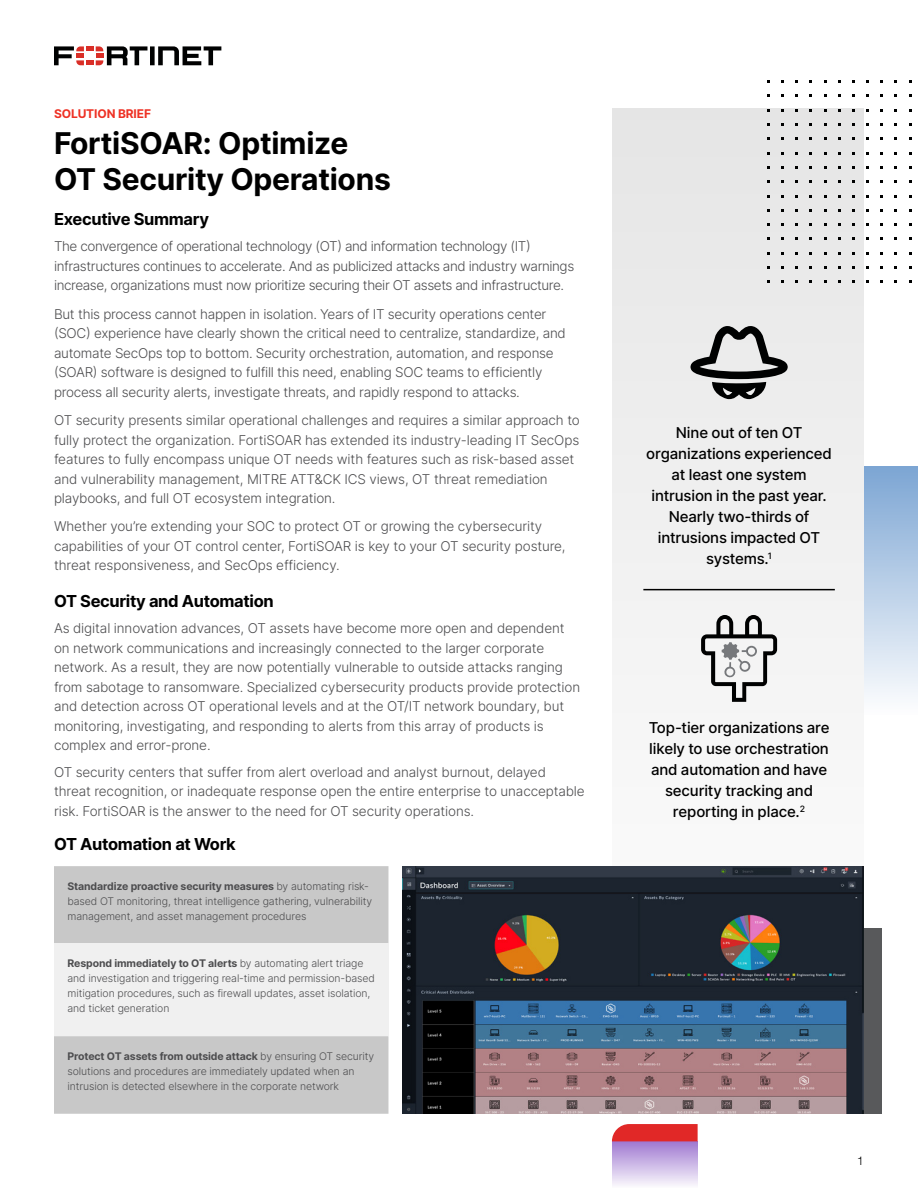
<style>
.page{position:relative;width:918px;height:1188px;background:#fff}
.page>*{position:absolute;margin:0;border:0;box-sizing:border-box;transform-origin:0 0}
.t1{font:700 30px/36px "Inter";letter-spacing:-.01em;color:#000}
.t2{font:700 16.5px "Inter";letter-spacing:-.02em;color:#000}
.t3{font:500 15px/21px "Inter";letter-spacing:-.01em;color:#000;text-align:center}
.t4{font:300 13.5px/19.5px "Inter";letter-spacing:-.01em;color:#4d4d4f}
.t5{font:300 13.5px/19.5px "Inter";letter-spacing:-.03em;color:#4d4d4f}
.t6{font:700 12px "Inter";letter-spacing:-.01em;color:#ee3124}
.t7{font:300 12px "Helvetica Neue LT Pro";color:#000}
.t8{font:300 10.5px/15px "Inter";letter-spacing:-.01em;color:#4d4d4f}
.s1{font-weight:700}
</style>
<div class="page">
<svg style="left:54px;top:46px;width:167px;height:19px"></svg>
<div style="left:612px;top:108px;width:252px;height:951px;background:#efefef"></div>
<hr style="left:643px;top:589px;width:192px;height:1px;background:#000">
<svg style="left:691px;top:326px;width:97px;height:74px"></svg>
<svg style="left:701px;top:615px;width:76px;height:87px"></svg>
<img style="left:403px;top:866px;width:461px;height:248px">
<div style="left:54px;top:866px;width:334px;height:248px;background:#c8c8c8"></div>
<div style="left:54px;top:944px;width:334px;height:92px;background:#f0f0f0"></div>
<div style="left:864px;top:467px;width:54px;height:248px;background:linear-gradient(to bottom,#7ca6d3,#fdfdfe)"></div>
<div style="left:864px;top:929px;width:17px;height:185px;background:#58595b"></div>
<div style="left:612px;top:1141px;width:86px;height:47px;background:linear-gradient(to bottom,#9f77d0,#fcfbfd)"></div>
<svg style="left:612px;top:1124px;width:86px;height:17px"></svg>
<p class="t6" style="left:54px;top:105px;width:99px">SOLUTION BRIEF</p>
<h1 class="t1" style="left:54px;top:125px;width:338px">FortiSOAR: Optimize<br>OT Security Operations</h1>
<p class="t2" style="left:54px;top:207px;width:157px">Executive Summary</p>
<p class="t5" style="left:54px;top:236px;width:522px">The convergence of operational technology (OT) and information technology (IT) infrastructures continues to accelerate. And as publicized attacks and industry warnings increase, organizations must now prioritize securing their OT assets and infrastructure.</p>
<p class="t4" style="left:54px;top:304px;width:513px">But this process cannot happen in isolation. Years of IT security operations center (SOC) experience have clearly shown the critical need to centralize, standardize, and automate SecOps top to bottom. Security orchestration, automation, and response (SOAR) software is designed to fulfill this need, enabling SOC teams to efficiently process all security alerts, investigate threats, and rapidly respond to attacks.</p>
<p class="t4" style="left:54px;top:410px;width:527px">OT security presents similar operational challenges and requires a similar approach to fully protect the organization. FortiSOAR has extended its industry-leading IT SecOps features to fully encompass unique OT needs with features such as risk-based asset and vulnerability management, MITRE ATT&amp;CK ICS views, OT threat remediation playbooks, and full OT ecosystem integration.</p>
<p class="t4" style="left:54px;top:516px;width:513px">Whether you’re extending your SOC to protect OT or growing the cybersecurity capabilities of your OT control center, FortiSOAR is key to your OT security posture, threat responsiveness, and SecOps efficiency.</p>
<p class="t2" style="left:54px;top:589px;width:221px">OT Security and Automation</p>
<p class="t4" style="left:54px;top:618px;width:528px">As digital innovation advances, OT assets have become more open and dependent on network communications and increasingly connected to the larger corporate network. As a result, they are now potentially vulnerable to outside attacks ranging from sabotage to ransomware. Specialized cybersecurity products provide protection and detection across OT operational levels and at the OT/IT network boundary, but monitoring, investigating, and responding to alerts from this array of products is complex and error-prone.</p>
<p class="t4" style="left:54px;top:762px;width:532px">OT security centers that suffer from alert overload and analyst burnout, delayed threat recognition, or inadequate response open the entire enterprise to unacceptable risk. FortiSOAR is the answer to the need for OT security operations.</p>
<p class="t2" style="left:54px;top:832px;width:183px">OT Automation at Work</p>
<p class="t8" style="left:68px;top:878px;width:306px"><span class="s1">Standardize proactive security measures</span> by automating risk&shy;based OT monitoring, threat intelligence gathering, vulnerability management, and asset management procedures</p>
<p class="t8" style="left:68px;top:956px;width:309px"><span class="s1">Respond immediately to OT alerts</span> by automating alert triage and investigation and triggering real-time and permission-based mitigation procedures, such as firewall updates, asset isolation, and ticket generation</p>
<p class="t8" style="left:68px;top:1048px;width:308px"><span class="s1">Protect OT assets from outside attack</span> by ensuring OT security solutions and procedures are immediately updated when an intrusion is detected elsewhere in the corporate network</p>
<p class="t3" style="left:646px;top:422px;width:187px">Nine out of ten OT organizations experienced at least one system intrusion in the past year.<br>Nearly two-thirds of intrusions impacted OT systems.<sup>1</sup></p>
<p class="t3" style="left:649px;top:717px;width:182px">Top-tier organizations are likely to use orchestration and automation and have security tracking and reporting in place.<sup>2</sup></p>
<p class="t7" style="left:857px;top:1154px;width:8px">1</p>
</div>
